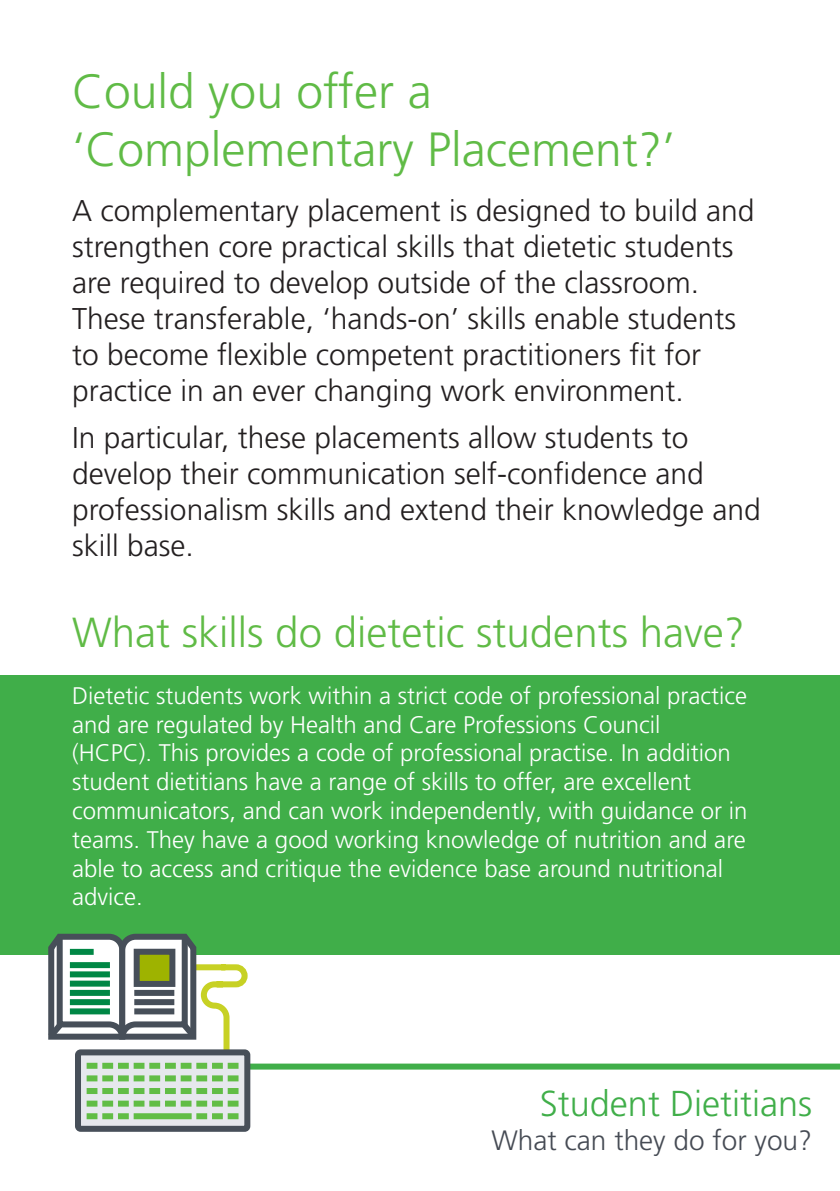
<style>
.page{position:relative;width:840px;height:1191px;background:#fff}
.page>*{position:absolute;margin:0;border:0;box-sizing:border-box;transform-origin:0 0}
.t1{font:300 48px/57.6px "Frutiger LT Pro";color:#60bb46}
.t2{font:300 42px "Frutiger LT Pro";color:#60bb46}
.t3{font:300 36px "Frutiger LT Pro";color:#40ae49}
.t4{font:300 30px/36px "Frutiger LT Pro";color:#231f20}
.t5{font:300 28px "Frutiger LT Pro";color:#464b54}
.t6{font:300 24px/28.8px "Frutiger LT Pro";color:#fff}
</style>
<div class="page">
<div style="left:0;top:675px;width:839px;height:279px;background:#40ae49"></div>
<div style="left:224px;top:1063px;width:615px;height:6px;background:#40ae49"></div>
<svg style="left:42px;top:933px;width:208px;height:116px"></svg>
<div style="left:78px;top:1052px;width:169px;height:76px;background:#e6e8ed;border-radius:3px"></div>
<div style="left:75px;top:1049px;width:175px;height:82px;border:6px solid #474f59;border-radius:3px"></div>
<div style="left:87px;top:1062px;width:10px;height:6px;background:#61bd45"></div>
<div style="left:102px;top:1062px;width:11px;height:6px;background:#61bd45"></div>
<div style="left:118px;top:1062px;width:11px;height:6px;background:#61bd45"></div>
<div style="left:134px;top:1062px;width:10px;height:6px;background:#61bd45"></div>
<div style="left:149px;top:1062px;width:11px;height:6px;background:#61bd45"></div>
<div style="left:165px;top:1062px;width:11px;height:6px;background:#61bd45"></div>
<div style="left:180px;top:1062px;width:11px;height:6px;background:#61bd45"></div>
<div style="left:196px;top:1062px;width:11px;height:6px;background:#61bd45"></div>
<div style="left:212px;top:1062px;width:11px;height:6px;background:#61bd45"></div>
<div style="left:227px;top:1062px;width:11px;height:6px;background:#61bd45"></div>
<div style="left:87px;top:1075px;width:10px;height:6px;background:#61bd45"></div>
<div style="left:102px;top:1075px;width:11px;height:6px;background:#61bd45"></div>
<div style="left:118px;top:1075px;width:11px;height:6px;background:#61bd45"></div>
<div style="left:134px;top:1075px;width:10px;height:6px;background:#61bd45"></div>
<div style="left:149px;top:1075px;width:11px;height:6px;background:#61bd45"></div>
<div style="left:165px;top:1075px;width:11px;height:6px;background:#61bd45"></div>
<div style="left:180px;top:1075px;width:11px;height:6px;background:#61bd45"></div>
<div style="left:196px;top:1075px;width:11px;height:6px;background:#61bd45"></div>
<div style="left:212px;top:1075px;width:11px;height:6px;background:#61bd45"></div>
<div style="left:227px;top:1075px;width:11px;height:6px;background:#61bd45"></div>
<div style="left:87px;top:1088px;width:10px;height:6px;background:#61bd45"></div>
<div style="left:102px;top:1088px;width:11px;height:6px;background:#61bd45"></div>
<div style="left:118px;top:1088px;width:11px;height:6px;background:#61bd45"></div>
<div style="left:134px;top:1088px;width:10px;height:6px;background:#61bd45"></div>
<div style="left:149px;top:1088px;width:11px;height:6px;background:#61bd45"></div>
<div style="left:165px;top:1088px;width:11px;height:6px;background:#61bd45"></div>
<div style="left:180px;top:1088px;width:11px;height:6px;background:#61bd45"></div>
<div style="left:196px;top:1088px;width:11px;height:6px;background:#61bd45"></div>
<div style="left:212px;top:1088px;width:11px;height:6px;background:#61bd45"></div>
<div style="left:227px;top:1088px;width:11px;height:6px;background:#61bd45"></div>
<div style="left:87px;top:1100px;width:10px;height:6px;background:#61bd45"></div>
<div style="left:102px;top:1100px;width:11px;height:6px;background:#61bd45"></div>
<div style="left:118px;top:1100px;width:11px;height:6px;background:#61bd45"></div>
<div style="left:134px;top:1100px;width:10px;height:6px;background:#61bd45"></div>
<div style="left:149px;top:1100px;width:11px;height:6px;background:#61bd45"></div>
<div style="left:165px;top:1100px;width:11px;height:6px;background:#61bd45"></div>
<div style="left:180px;top:1100px;width:11px;height:6px;background:#61bd45"></div>
<div style="left:196px;top:1100px;width:11px;height:6px;background:#61bd45"></div>
<div style="left:212px;top:1100px;width:11px;height:6px;background:#61bd45"></div>
<div style="left:227px;top:1100px;width:11px;height:6px;background:#61bd45"></div>
<div style="left:87px;top:1113px;width:10px;height:6px;background:#61bd45"></div>
<div style="left:102px;top:1113px;width:11px;height:6px;background:#61bd45"></div>
<div style="left:118px;top:1113px;width:11px;height:6px;background:#61bd45"></div>
<div style="left:134px;top:1113px;width:57px;height:6px;background:#61bd45"></div>
<div style="left:196px;top:1113px;width:11px;height:6px;background:#61bd45"></div>
<div style="left:212px;top:1113px;width:11px;height:6px;background:#61bd45"></div>
<div style="left:227px;top:1113px;width:11px;height:6px;background:#61bd45"></div>
<p class="t1" style="left:72px;top:63px;width:604px">Could you offer a ‘Complementary Placement?’</p>
<p class="t4" style="left:72px;top:193px;width:683px">A complementary placement is designed to build and strengthen core practical skills that dietetic students are required to develop outside of the classroom.<br>These transferable, ‘hands-on’ skills enable students to become flexible competent practitioners fit for practice in an ever changing work environment.</p>
<p class="t4" style="left:72px;top:420px;width:689px">In particular, these placements allow students to develop their communication self-confidence and professionalism skills and extend their knowledge and skill base.</p>
<p class="t2" style="left:72px;top:607px;width:674px">What skills do dietetic students have?</p>
<p class="t6" style="left:72px;top:681px;width:676px">Dietetic students work within a strict code of professional practice and are regulated by Health and Care Professions Council<br>(HCPC). This provides a code of professional practise. In addition student dietitians have a range of skills to offer, are excellent communicators, and can work independently, with guidance or in teams. They have a good working knowledge of nutrition and are able to access and critique the evidence base around nutritional advice.</p>
<p class="t3" style="left:539px;top:1082px;width:274px">Student Dietitians</p>
<p class="t5" style="left:491px;top:1124px;width:322px">What can they do for you?</p>
</div>
